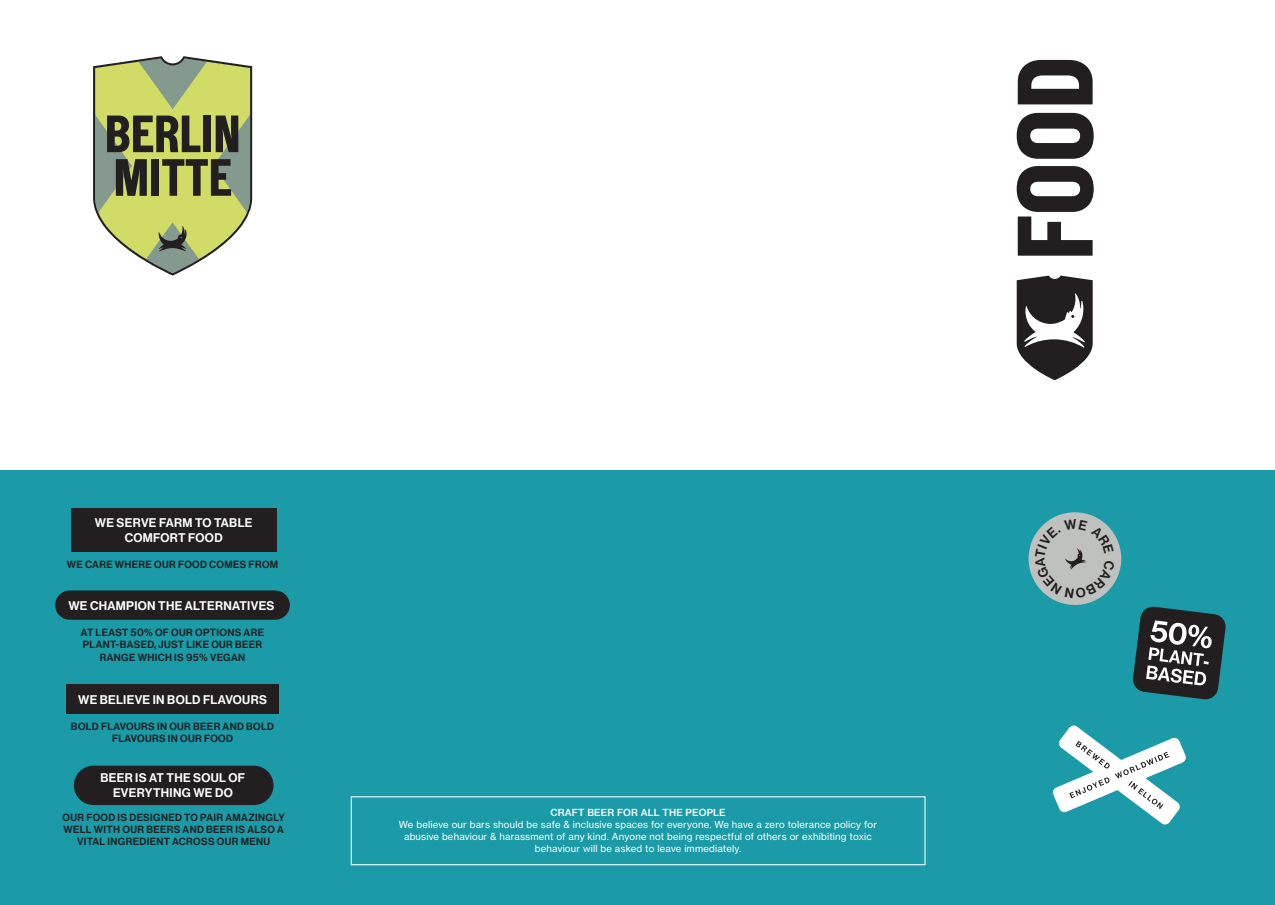
<style>
.page{position:relative;width:1275px;height:905px;background:#fff}
.page>*{position:absolute;margin:0;border:0;box-sizing:border-box;transform-origin:0 0}
.t1{font:106.95px "New Grotesk Square FIVE";color:#231f20}
.t2{font:52.35px/43.7px "New Grotesk Square FIVE";color:#231f20}
.t3{font:12.3px "N Haas Grotesk DS Pro 65 Md";letter-spacing:.025em;color:#fff}
.t4{font:10.2px/12.3px "N Haas Grotesk DS Pro 65 Md";letter-spacing:.035em;color:#231f20;text-align:center}
.t5{font:9.6px/11.7px "N Haas Grotesk TX Std 55 Rg";letter-spacing:.02em;color:#fff;text-align:center}
.t6{font:9.6px "N Haas Grotesk TX Std 65 Md";letter-spacing:.02em;color:#fff}
</style>
<div class="page">
<svg style="left:93px;top:56px;width:159px;height:220px;background:#c1cc81"></svg>
<div style="left:0;top:470px;width:1275px;height:435px;background:#1b9aa7"></div>
<svg style="left:1017px;top:276px;width:76px;height:104px"></svg>
<div style="left:1028px;top:512px;width:93px;height:93px;background:#bfc1bf;border-radius:50%"></div>
<svg style="left:1053px;top:725px;width:133px;height:100px"></svg>
<div style="left:71px;top:509px;width:205px;height:43px;background:#231f20"></div>
<div style="left:66px;top:684px;width:213px;height:30px;background:#231f20"></div>
<div style="left:55px;top:590px;width:235px;height:30px;background:#231f20;border-radius:15px"></div>
<div style="left:74px;top:766px;width:199px;height:39px;background:#231f20;border-radius:20px"></div>
<svg style="left:1133px;top:606px;width:93px;height:94px"></svg>
<div style="left:351px;top:796px;width:574px;height:69px;border:1px solid #fff"></div>
<svg style="left:1035px;top:519px;width:80px;height:80px"></svg>
<h2 class="t2" style="left:105px;top:113px;width:137px">BERLIN<br>MITTE</h2>
<p class="t3" style="left:95px;top:516px;width:159px">WE SERVE FARM TO TABLE</p>
<p class="t3" style="left:125px;top:531px;width:99px">COMFORT FOOD</p>
<p class="t4" style="left:67px;top:559px;width:213px">WE CARE WHERE OUR FOOD COMES FROM</p>
<p class="t3" style="left:68px;top:598px;width:208px">WE CHAMPION THE ALTERNATIVES</p>
<p class="t4" style="left:81px;top:627px;width:185px">AT LEAST 50% OF OUR OPTIONS ARE</p>
<p class="t4" style="left:83px;top:639px;width:181px">PLANT-BASED, JUST LIKE OUR BEER</p>
<p class="t4" style="left:100px;top:651px;width:147px">RANGE WHICH IS 95% VEGAN</p>
<p class="t3" style="left:78px;top:692px;width:190px">WE BELIEVE IN BOLD FLAVOURS</p>
<p class="t4" style="left:71px;top:721px;width:205px">BOLD FLAVOURS IN OUR BEER AND BOLD<br>FLAVOURS IN OUR FOOD</p>
<p class="t3" style="left:100px;top:771px;width:146px">BEER IS AT THE SOUL OF</p>
<p class="t3" style="left:113px;top:786px;width:121px">EVERYTHING WE DO</p>
<p class="t4" style="left:63px;top:811px;width:224px">OUR FOOD IS DESIGNED TO PAIR AMAZINGLY<br>WELL WITH OUR BEERS AND BEER IS ALSO A<br>VITAL INGREDIENT ACROSS OUR MENU</p>
<p class="t6" style="left:550px;top:807px;width:177px">CRAFT BEER FOR ALL THE PEOPLE</p>
<p class="t5" style="left:399px;top:819px;width:480px">We believe our bars should be safe &amp; inclusive spaces for everyone. We have a zero tolerance policy for abusive behaviour &amp; harassment of any kind. Anyone not being respectful of others or exhibiting toxic</p>
<p class="t5" style="left:535px;top:842px;width:208px">behaviour will be asked to leave immediately.</p>
<p class="t1" style="left:989px;top:260px;width:205px;rotate:-90deg">FOOD</p>
</div>
